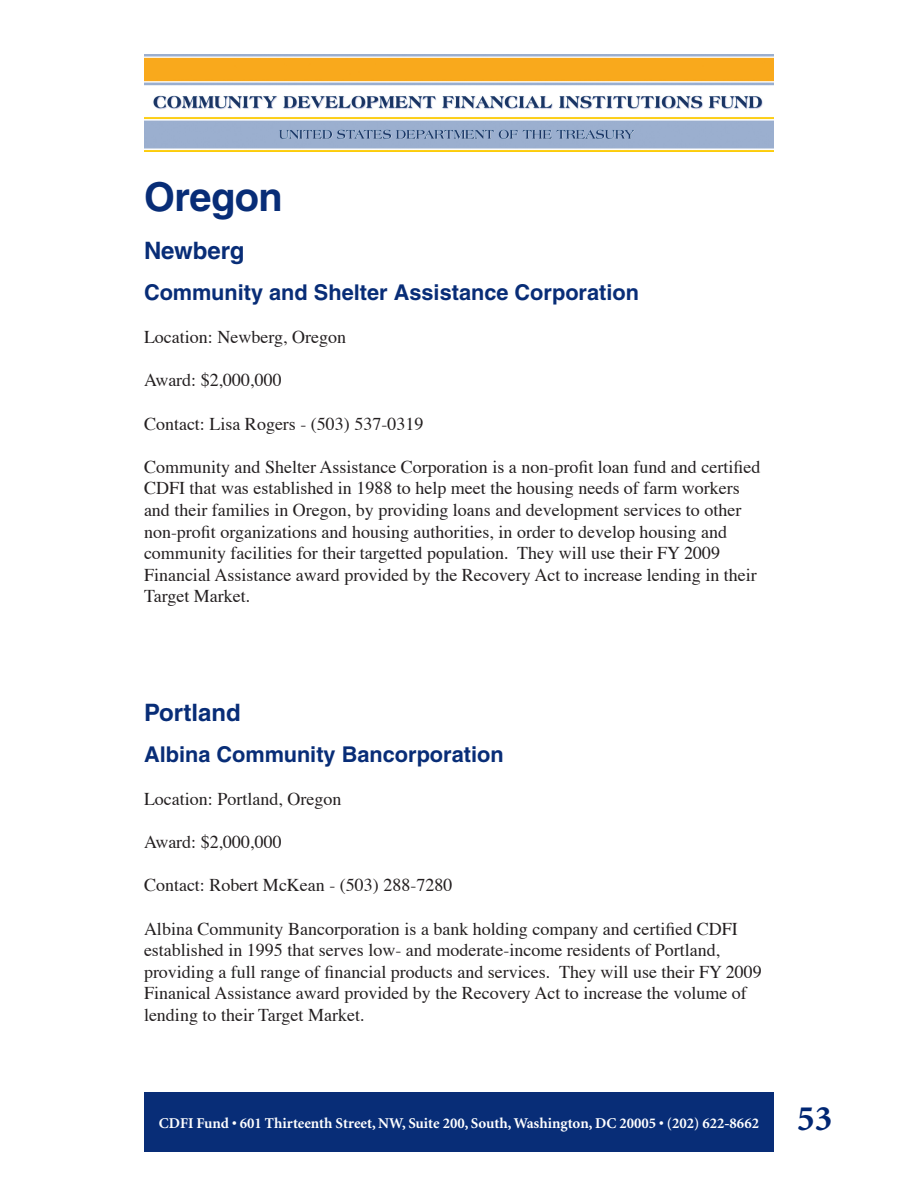
<style>
.page{position:relative;width:918px;height:1188px;background:#fff}
.page>*{position:absolute;margin:0;border:0;box-sizing:border-box;transform-origin:0 0}
.STATE2{font:700 39.75px "Helvetica";letter-spacing:-.015em;color:#082d77}
.t1{font:700 36px "Minion";color:#002673}
.t2{font:700 24px "Helvetica";color:#082d77}
.COMPANY{font:700 21.75px "Helvetica";color:#082d77}
.t3{font:18px/21.6px "Times";color:#231f20}
.t4{font:700 15px "Minion";color:#fff}
</style>
<div class="page">
<img style="left:144px;top:54px;width:630px;height:97px">
<div style="left:144px;top:1092px;width:630px;height:60px;background:#082d77"></div>
<p class="STATE2" style="left:144px;top:172px;width:140px">Oregon</p>
<p class="t2" style="left:144px;top:236px;width:102px">Newberg</p>
<p class="COMPANY" style="left:144px;top:279px;width:497px">Community and Shelter Assistance Corporation</p>
<p class="t3" style="left:144px;top:325px;width:204px">Location: Newberg, Oregon</p>
<p class="t3" style="left:144px;top:368px;width:139px">Award: $2,000,000</p>
<p class="t3" style="left:144px;top:411px;width:281px">Contact: Lisa Rogers - (503) 537-0319</p>
<p class="t3" style="left:144px;top:455px;width:618px">Community and Shelter Assistance Corporation is a non-profit loan fund and certified CDFI that was established in 1988 to help meet the housing needs of farm workers and their families in Oregon, by providing loans and development services to other non-profit organizations and housing authorities, in order to develop housing and community facilities for their targetted population. They will use their FY 2009<br>Financial Assistance award provided by the Recovery Act to increase lending in their Target Market.</p>
<p class="t2" style="left:144px;top:698px;width:98px">Portland</p>
<p class="COMPANY" style="left:144px;top:741px;width:361px">Albina Community Bancorporation</p>
<p class="t3" style="left:144px;top:787px;width:199px">Location: Portland, Oregon</p>
<p class="t3" style="left:144px;top:830px;width:139px">Award: $2,000,000</p>
<p class="t3" style="left:144px;top:873px;width:310px">Contact: Robert McKean - (503) 288-7280</p>
<p class="t3" style="left:144px;top:916px;width:619px">Albina Community Bancorporation is a bank holding company and certified CDFI established in 1995 that serves low- and moderate-income residents of Portland, providing a full range of financial products and services. They will use their FY 2009<br>Finanical Assistance award provided by the Recovery Act to increase the volume of lending to their Target Market.</p>
<p class="t4" style="left:159px;top:1115px;width:602px">CDFI Fund • 601 Thirteenth Street, NW, Suite 200, South, Washington, DC 20005 • (202) 622-8662</p>
<h2 class="t1" style="left:797px;top:1101px;width:37px">53</h2>
</div>
